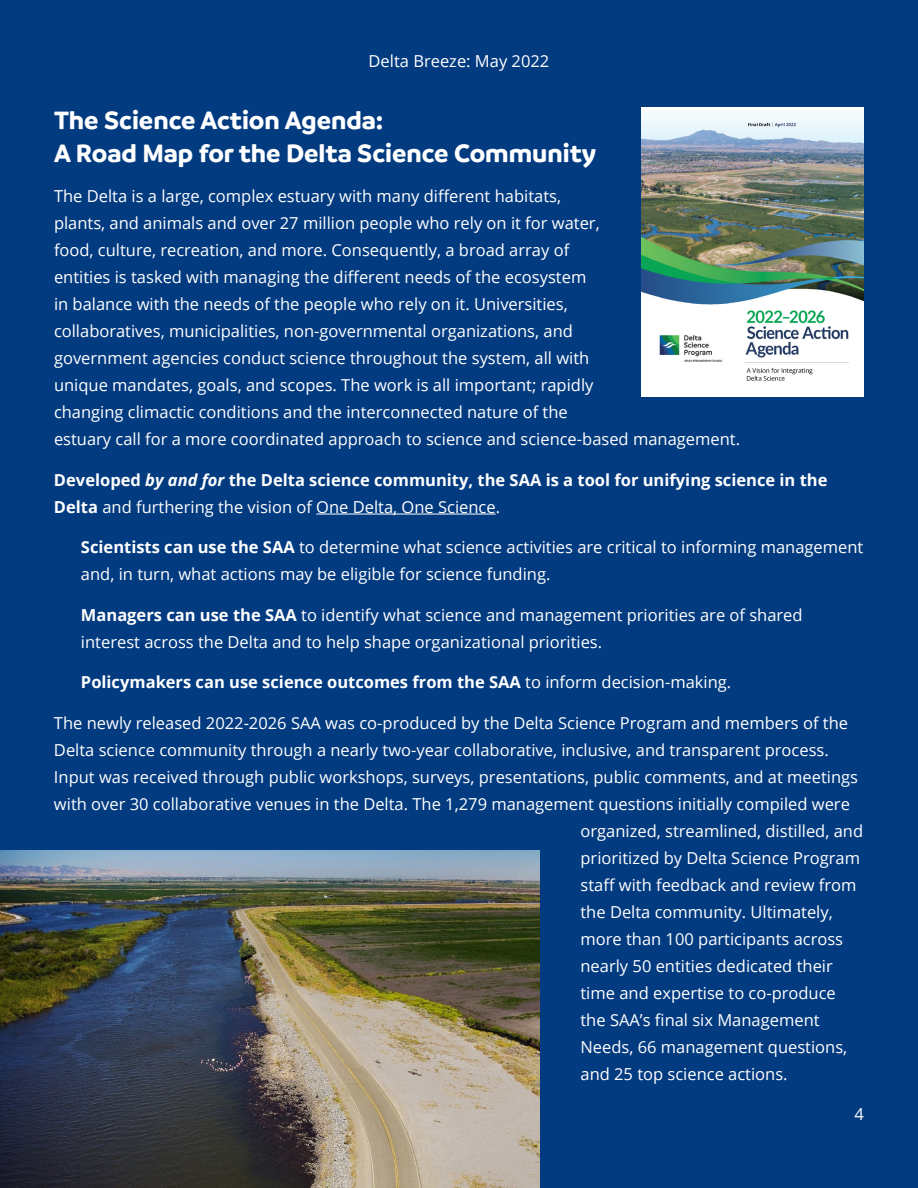
<style>
.page{position:relative;width:918px;height:1188px;background:#033b81}
.page>*{position:absolute;margin:0;border:0;box-sizing:border-box;transform-origin:0 0}
.t1{font:700 27px/33px "Branding";color:#fff}
.t2{font:16.5px/27px "Open Sans";color:#fff}
.t3{font:700 16.5px/27px "Open Sans";color:#fff}
.s1{font-style:italic}
.s2{font-weight:400}
.s3{font-weight:700}
</style>
<div class="page">
<hr style="left:316px;top:514px;width:180px;height:1px;background:#fff">
<img style="left:641px;top:108px;width:223px;height:288px">
<img style="left:0;top:851px;width:540px;height:337px">
<p class="t2" style="left:369px;top:47px;width:182px">Delta Breeze: May 2022</p>
<h2 class="t1" style="left:54px;top:103px;width:544px">The Science Action Agenda:<br>A Road Map for the Delta Science Community</h2>
<p class="t2" style="left:54px;top:182px;width:688px">The Delta is a large, complex estuary with many different habitats,<br>plants, and animals and over 27 million people who rely on it for water,<br>food, culture, recreation, and more. Consequently, a broad array of<br>entities is tasked with managing the different needs of the ecosystem<br>in balance with the needs of the people who rely on it. Universities,<br>collaboratives, municipalities, non-governmental organizations, and<br>government agencies conduct science throughout the system, all with<br>unique mandates, goals, and scopes. The work is all important; rapidly<br>changing climactic conditions and the interconnected nature of the<br>estuary call for a more coordinated approach to science and science-based management.</p>
<p class="t3" style="left:54px;top:466px;width:775px">Developed <span class="s1">by and for</span> the Delta science community, the SAA is a tool for unifying science in the<br>Delta <span class="s2">and furthering the vision of One Delta, One Science.</span></p>
<p class="t2" style="left:81px;top:533px;width:784px"><span class="s3">Scientists can use the SAA</span> to determine what science activities are critical to informing management and, in turn, what actions may be eligible for science funding.</p>
<p class="t2" style="left:81px;top:601px;width:723px"><span class="s3">Managers can use the SAA</span> to identify what science and management priorities are of shared interest across the Delta and to help shape organizational priorities.</p>
<p class="t3" style="left:81px;top:668px;width:652px">Policymakers can use science outcomes from the SAA <span class="s2">to inform decision-making.</span></p>
<p class="t2" style="left:54px;top:709px;width:796px">The newly released 2022-2026 SAA was co-produced by the Delta Science Program and members of the</p>
<p class="t2" style="left:54px;top:736px;width:776px">Delta science community through a nearly two-year collaborative, inclusive, and transparent process.</p>
<p class="t2" style="left:54px;top:763px;width:806px">Input was received through public workshops, surveys, presentations, public comments, and at meetings</p>
<p class="t2" style="left:54px;top:790px;width:797px">with over 30 collaborative venues in the Delta. The 1,279 management questions initially compiled were</p>
<p class="t2" style="left:580px;top:817px;width:284px">organized, streamlined, distilled, and</p>
<p class="t2" style="left:580px;top:844px;width:281px">prioritized by Delta Science Program</p>
<p class="t2" style="left:580px;top:871px;width:278px">staff with feedback and review from</p>
<p class="t2" style="left:580px;top:898px;width:254px">the Delta community. Ultimately,</p>
<p class="t2" style="left:580px;top:925px;width:264px">more than 100 participants across</p>
<p class="t2" style="left:580px;top:952px;width:254px">nearly 50 entities dedicated their</p>
<p class="t2" style="left:580px;top:979px;width:257px">time and expertise to co-produce</p>
<p class="t2" style="left:580px;top:1006px;width:241px">the SAA’s final six Management</p>
<p class="t2" style="left:580px;top:1033px;width:268px">Needs, 66 management questions,</p>
<p class="t2" style="left:580px;top:1060px;width:209px">and 25 top science actions.</p>
<p class="t2" style="left:855px;top:1100px;width:11px">4</p>
</div>
